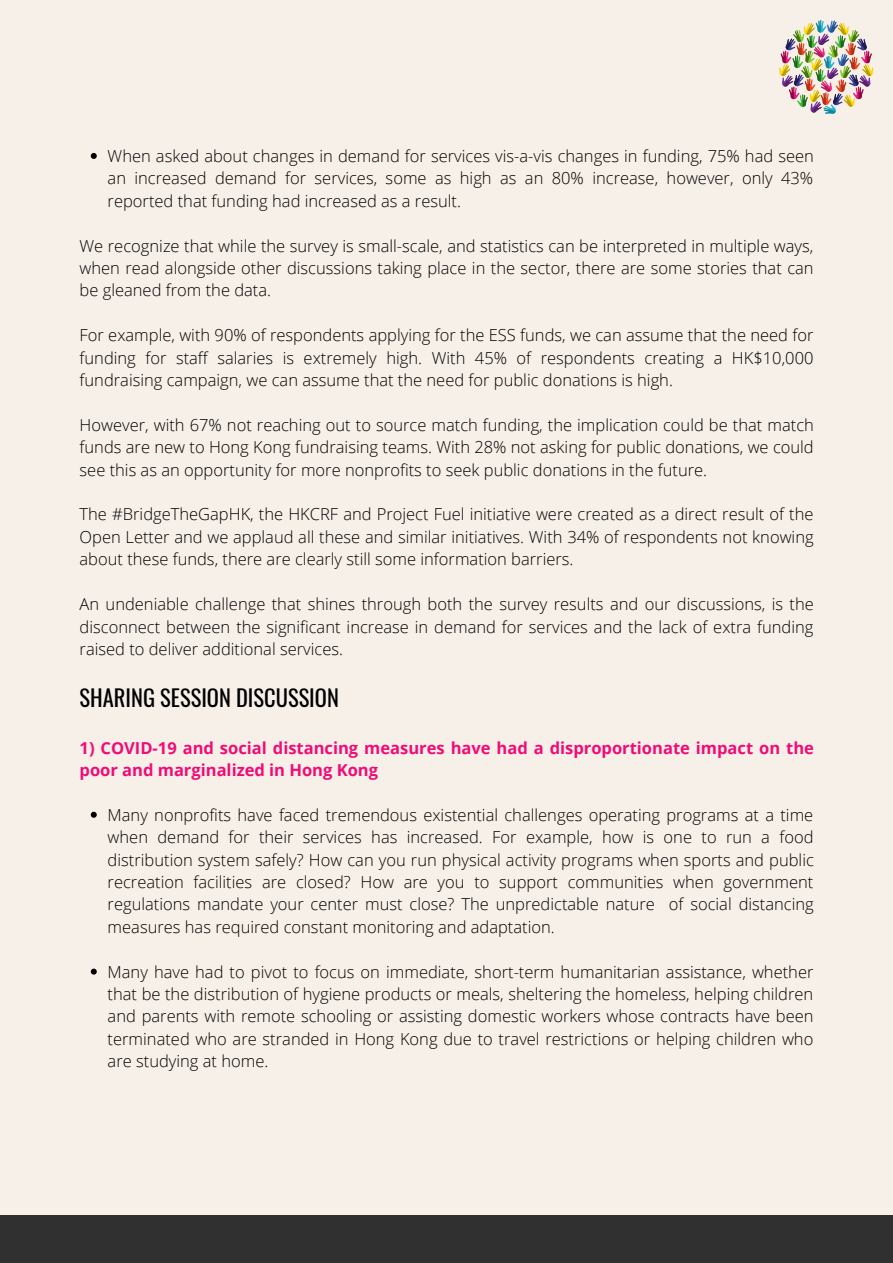
<style>
.page{position:relative;width:893px;height:1263px;background:#f7f0e8}
.page>*{position:absolute;margin:0;border:0;box-sizing:border-box;transform-origin:0 0}
.t1{font:22.5px "Oswald";color:#000}
.t2{font:300 16.5px/22.4px "Open Sans";color:#000;text-align:justify}
.t3{font:700 16.5px/22.4px "Open Sans";color:#f10b77}
</style>
<div class="page">
<img style="left:779px;top:20px;width:94px;height:94px">
<div style="left:0;top:1216px;width:893px;height:47px;background:#303030"></div>
<svg style="left:91px;top:153px;width:6px;height:6px"></svg>
<svg style="left:91px;top:812px;width:6px;height:6px"></svg>
<svg style="left:91px;top:968px;width:6px;height:6px"></svg>
<p class="t2" style="left:108px;top:144px;width:708px">When asked about changes in demand for services vis-a-vis changes in funding, 75% had seen an increased demand for services, some as high as an 80% increase, however, only 43% reported that funding had increased as a result.</p>
<p class="t2" style="left:80px;top:234px;width:735px">We recognize that while the survey is small-scale, and statistics can be interpreted in multiple ways, when read alongside other discussions taking place in the sector, there are some stories that can be gleaned from the data.</p>
<p class="t2" style="left:80px;top:324px;width:735px">For example, with 90% of respondents applying for the ESS funds, we can assume that the need for funding for staff salaries is extremely high. With 45% of respondents creating a HK$10,000 fundraising campaign, we can assume that the need for public donations is high.</p>
<p class="t2" style="left:80px;top:413px;width:736px">However, with 67% not reaching out to source match funding, the implication could be that match funds are new to Hong Kong fundraising teams. With 28% not asking for public donations, we could see this as an opportunity for more nonprofits to seek public donations in the future.</p>
<p class="t2" style="left:80px;top:503px;width:735px">The #BridgeTheGapHK, the HKCRF and Project Fuel initiative were created as a direct result of the Open Letter and we applaud all these and similar initiatives. With 34% of respondents not knowing about these funds, there are clearly still some information barriers.</p>
<p class="t2" style="left:80px;top:592px;width:736px">An undeniable challenge that shines through both the survey results and our discussions, is the disconnect between the significant increase in demand for services and the lack of extra funding raised to deliver additional services.</p>
<h1 class="t1" style="left:80px;top:680px;width:261px">SHARING SESSION DISCUSSION</h1>
<p class="t3" style="left:80px;top:736px;width:736px">1) COVID-19 and social distancing measures have had a disproportionate impact on the poor and marginalized in Hong Kong</p>
<p class="t2" style="left:108px;top:803px;width:708px">Many nonprofits have faced tremendous existential challenges operating programs at a time when demand for their services has increased. For example, how is one to run a food distribution system safely? How can you run physical activity programs when sports and public recreation facilities are closed? How are you to support communities when government regulations mandate your center must close? The unpredictable nature of social distancing measures has required constant monitoring and adaptation.</p>
<p class="t2" style="left:108px;top:960px;width:707px">Many have had to pivot to focus on immediate, short-term humanitarian assistance, whether that be the distribution of hygiene products or meals, sheltering the homeless, helping children and parents with remote schooling or assisting domestic workers whose contracts have been terminated who are stranded in Hong Kong due to travel restrictions or helping children who are studying at home.</p>
</div>
